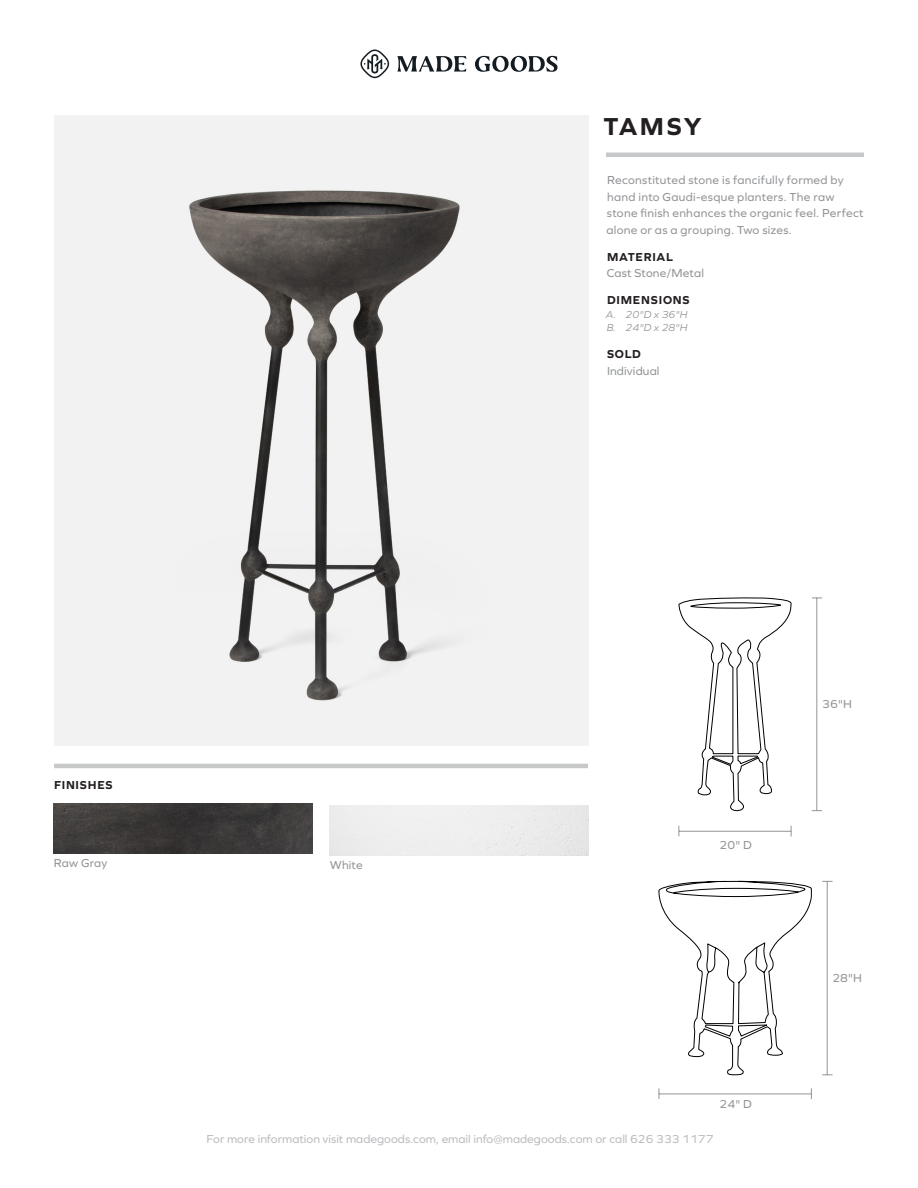
<style>
.page{position:relative;width:918px;height:1188px;background:#fff}
.page>*{position:absolute;margin:0;border:0;box-sizing:border-box;transform-origin:0 0}
.t1{font:700 25.5px "Graphie";letter-spacing:.085em;color:#231f20}
.t2{font:12px/16.5px "Graphie";letter-spacing:.02em;color:#939598}
.t3{font:12px "Graphie";color:#bcbdc0}
.t4{font:700 12px "Graphie";letter-spacing:.065em;color:#231f20}
.t5{font:italic 10.5px/13.5px "Graphie";letter-spacing:.01em;color:#939598}
</style>
<div class="page">
<hr style="left:606px;top:153px;width:258px;height:4px;background:#c7c8ca">
<svg style="left:397px;top:56px;width:161px;height:16px"></svg>
<svg style="left:360px;top:50px;width:29px;height:28px"></svg>
<hr style="left:54px;top:764px;width:534px;height:4px;background:#c7c8ca">
<img style="left:54px;top:803px;width:258px;height:51px">
<img style="left:54px;top:116px;width:534px;height:629px">
<hr style="left:659px;top:1094px;width:152px;height:1px;background:#939598">
<svg style="left:658px;top:597px;width:175px;height:478px"></svg>
<div style="left:330px;top:805px;width:258px;height:50px;background:#eee"></div>
<h1 class="t1" style="left:603px;top:111px;width:100px">TAMSY</h1>
<p class="t2" style="left:606px;top:172px;width:259px">Reconstituted stone is fancifully formed by hand into Gaudi-esque planters. The raw stone finish enhances the organic feel. Perfect alone or as a grouping. Two sizes.</p>
<p class="t4" style="left:607px;top:250px;width:67px">MATERIAL</p>
<p class="t2" style="left:607px;top:265px;width:99px">Cast Stone/Metal</p>
<p class="t4" style="left:607px;top:293px;width:84px">DIMENSIONS</p>
<p class="t5" style="left:606px;top:307px;width:83px">A. 20"D x 36"H<br>B. 24"D x 28"H</p>
<p class="t4" style="left:607px;top:347px;width:35px">SOLD</p>
<p class="t2" style="left:607px;top:362px;width:54px">Individual</p>
<p class="t4" style="left:54px;top:778px;width:60px">FINISHES</p>
<p class="t2" style="left:54px;top:855px;width:55px">Raw Gray</p>
<p class="t2" style="left:330px;top:857px;width:34px">White</p>
<p class="t2" style="left:720px;top:836px;width:34px">20" D</p>
<p class="t2" style="left:720px;top:1096px;width:34px">24" D</p>
<p class="t3" style="left:207px;top:1132px;width:508px">For more information visit madegoods.com, email info@madegoods.com or call 626 333 1177</p>
<p class="t2" style="left:822px;top:696px;width:31px">36"H</p>
<p class="t2" style="left:832px;top:969px;width:31px">28"H</p>
</div>
